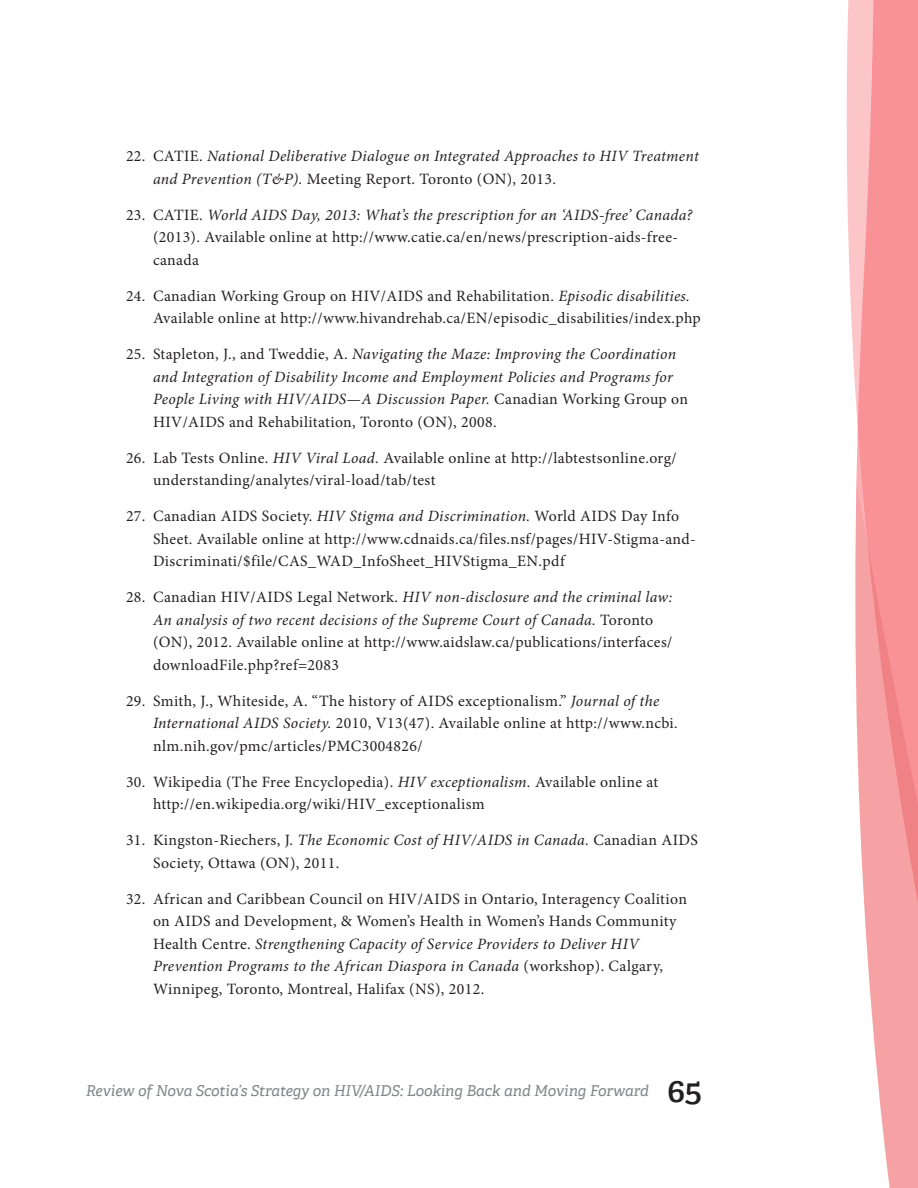
<style>
.page{position:relative;width:918px;height:1188px;background:#fff}
.page>*{position:absolute;margin:0;border:0;box-sizing:border-box;transform-origin:0 0}
.t1{font:15.75px/22.5px "Minion Pro";letter-spacing:.025em;color:#231f20}
.t2{font:italic 15.75px/22.5px "Minion Pro";letter-spacing:.015em;color:#231f20}
.t3{font:italic 15px "Adelle";color:#818487}
.s1{font-style:normal}
.s2{font-style:italic}
.s3{font-weight:600;font-style:normal;font-size:33px;color:#231f20}
</style>
<div class="page">
<svg style="left:846px;top:0;width:72px;height:1188px"></svg>
<p class="t2" style="left:153px;top:145px;width:547px;text-indent:-27px"><span class="s1">22. CATIE.</span> National Deliberative Dialogue on Integrated Approaches to HIV Treatment and Prevention (T&amp;P). <span class="s1">Meeting Report. Toronto (ON), 2013.</span></p>
<p class="t1" style="left:153px;top:204px;width:541px;text-indent:-27px">23. CATIE. <span class="s2">World AIDS Day, 2013: What’s the prescription for an ‘AIDS-free’ Canada? </span>(2013). Available online at http://www.catie.ca/en/news/prescription-aids-free&shy;canada</p>
<p class="t1" style="left:153px;top:285px;width:549px;text-indent:-27px">24. Canadian Working Group on HIV/AIDS and Rehabilitation. <span class="s2">Episodic disabilities.<br></span>Available online at http://www.hivandrehab.ca/EN/episodic_disabilities/index.php</p>
<p class="t2" style="left:153px;top:343px;width:537px;text-indent:-27px"><span class="s1">25. Stapleton, J., and Tweddie, A.</span> Navigating the Maze: Improving the Coordination and Integration of Disability Income and Employment Policies and Programs for People Living with HIV/AIDS—A Discussion Paper. <span class="s1">Canadian Working Group on HIV/AIDS and Rehabilitation, Toronto (ON), 2008.</span></p>
<p class="t1" style="left:153px;top:447px;width:525px;text-indent:-27px">26. Lab Tests Online. <span class="s2">HIV Viral Load.</span> Available online at http://labtestsonline.org/ understanding/analytes/viral-load/tab/test</p>
<p class="t1" style="left:153px;top:505px;width:544px;text-indent:-27px">27. Canadian AIDS Society. <span class="s2">HIV Stigma and Discrimination.</span> World AIDS Day Info<br>Sheet. Available online at http://www.cdnaids.ca/files.nsf/pages/HIV-Stigma-and-<br>Discriminati/$file/CAS_WAD_InfoSheet_HIVStigma_EN.pdf</p>
<p class="t1" style="left:153px;top:586px;width:521px;text-indent:-27px">28. Canadian HIV/AIDS Legal Network. <span class="s2">HIV non-disclosure and the criminal law:<br>An analysis of two recent decisions of the Supreme Court of Canada.</span> Toronto (ON), 2012. Available online at http://www.aidslaw.ca/publications/interfaces/ downloadFile.php?ref=2083</p>
<p class="t1" style="left:153px;top:690px;width:526px;text-indent:-27px">29. Smith, J., Whiteside, A. “The history of AIDS exceptionalism.” <span class="s2">Journal of the<br>International AIDS Society.</span> 2010, V13(47). Available online at http://www.ncbi. nlm.nih.gov/pmc/articles/PMC3004826/</p>
<p class="t1" style="left:153px;top:771px;width:507px;text-indent:-27px">30. Wikipedia (The Free Encyclopedia). <span class="s2">HIV exceptionalism.</span> Available online at http://en.wikipedia.org/wiki/HIV_exceptionalism</p>
<p class="t1" style="left:153px;top:829px;width:546px;text-indent:-27px">31. Kingston-Riechers, J. <span class="s2">The Economic Cost of HIV/AIDS in Canada.</span> Canadian AIDS<br>Society, Ottawa (ON), 2011.</p>
<p class="t1" style="left:153px;top:888px;width:535px;text-indent:-27px">32. African and Caribbean Council on HIV/AIDS in Ontario, Interagency Coalition on AIDS and Development, &amp; Women’s Health in Women’s Hands Community Health Centre. <span class="s2">Strengthening Capacity of Service Providers to Deliver HIV Prevention Programs to the African Diaspora in Canada</span> (workshop). Calgary, Winnipeg, Toronto, Montreal, Halifax (NS), 2012.</p>
<p class="t3" style="left:86px;top:1082px;width:618px">Review of Nova Scotia’s Strategy on HIV/AIDS: Looking Back and Moving Forward <span class="s3">65</span></p>
</div>
